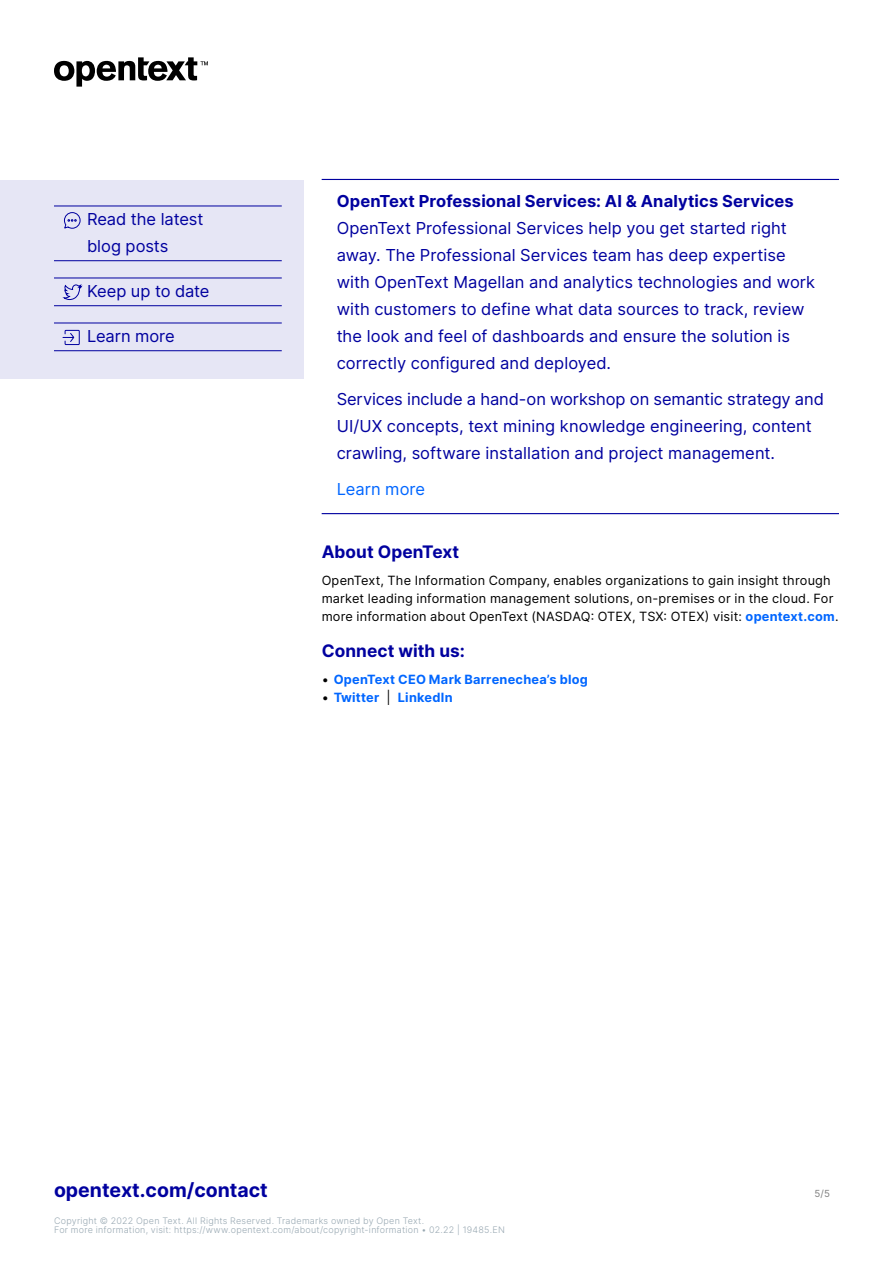
<style>
.page{position:relative;width:893px;height:1263px;background:#fff}
.page>*{position:absolute;margin:0;border:0;box-sizing:border-box;transform-origin:0 0}
.t1{font:700 19.5px "Inter";color:#00009f}
.t2{font:700 17.25px "Inter";letter-spacing:.005em;color:#00009f}
.Inline_callout{font:16.5px/27px "Inter";color:#00009f}
.Links_-_last_page{font:16.5px/27px "Inter";letter-spacing:-.005em;color:#00009f}
.Inline_callout-2{font:16.5px "Inter";letter-spacing:.005em;color:#06f}
.Body{font:12.75px/18px "Inter";letter-spacing:.015em;color:#000}
.t3{font:700 12.75px "Inter";letter-spacing:.02em;color:#06f}
.t4{font:9.75px "Inter";color:#808080}
.t5{font:300 9px/9px "Inter";letter-spacing:.025em;color:#98a8b2}
.s1{font-weight:700}
.s2{font-weight:700;color:#06f}
.s3{font-weight:400;color:#000}
</style>
<div class="page">
<svg style="left:54px;top:57px;width:154px;height:30px"></svg>
<hr style="left:322px;top:179px;width:517px;height:1px;background:#00009f">
<hr style="left:322px;top:513px;width:517px;height:1px;background:#00009f">
<div style="left:0;top:180px;width:304px;height:198px;background:#e6e6f5"></div>
<hr style="left:54px;top:206px;width:228px;height:1px;background:#00009f">
<hr style="left:54px;top:260px;width:228px;height:1px;background:#00009f">
<hr style="left:54px;top:278px;width:228px;height:1px;background:#00009f">
<hr style="left:54px;top:305px;width:228px;height:1px;background:#00009f">
<hr style="left:54px;top:323px;width:228px;height:1px;background:#00009f">
<hr style="left:54px;top:350px;width:228px;height:1px;background:#00009f">
<svg style="left:62px;top:329px;width:18px;height:16px"></svg>
<svg style="left:64px;top:212px;width:17px;height:17px"></svg>
<svg style="left:62px;top:284px;width:21px;height:16px"></svg>
<p class="Links_-_last_page" style="left:87px;top:205px;width:118px">Read the latest blog posts</p>
<p class="Links_-_last_page" style="left:87px;top:277px;width:124px">Keep up to date</p>
<p class="Links_-_last_page" style="left:87px;top:322px;width:89px">Learn more</p>
<p class="Inline_callout" style="left:337px;top:187px;width:480px"><span class="s1">OpenText Professional Services: AI &amp; Analytics Services </span>OpenText Professional Services help you get started right away. The Professional Services team has deep expertise with OpenText Magellan and analytics technologies and work with customers to define what data sources to track, review the look and feel of dashboards and ensure the solution is correctly configured and deployed.</p>
<p class="Inline_callout" style="left:337px;top:385px;width:489px">Services include a hand-on workshop on semantic strategy and<br>UI/UX concepts, text mining knowledge engineering, content crawling, software installation and project management.</p>
<p class="Inline_callout-2" style="left:337px;top:477px;width:90px">Learn more</p>
<h3 class="t2" style="left:322px;top:539px;width:139px">About OpenText</h3>
<p class="Body" style="left:322px;top:571px;width:518px">OpenText, The Information Company, enables organizations to gain insight through market leading information management solutions, on-premises or in the cloud. For more information about OpenText (NASDAQ: OTEX, TSX: OTEX) visit: <span class="s2">opentext.com</span>.</p>
<h3 class="t2" style="left:322px;top:638px;width:145px">Connect with us:</h3>
<p class="t3" style="left:322px;top:670px;width:268px"><span class="s3">•</span> OpenText CEO Mark Barrenechea’s blog</p>
<p class="t3" style="left:322px;top:688px;width:133px"><span class="s3">•</span> Twitter <span class="s3">|</span> LinkedIn</p>
<p class="t1" style="left:54px;top:1176px;width:215px">opentext.com/contact</p>
<p class="t4" style="left:814px;top:1186px;width:17px">5/5</p>
<p class="t5" style="left:54px;top:1216px;width:452px">Copyright © 2022 Open Text. All Rights Reserved. Trademarks owned by Open Text.<br>For more information, visit: https://www.opentext.com/about/copyright-information • 02.22 | 19485.EN</p>
</div>
